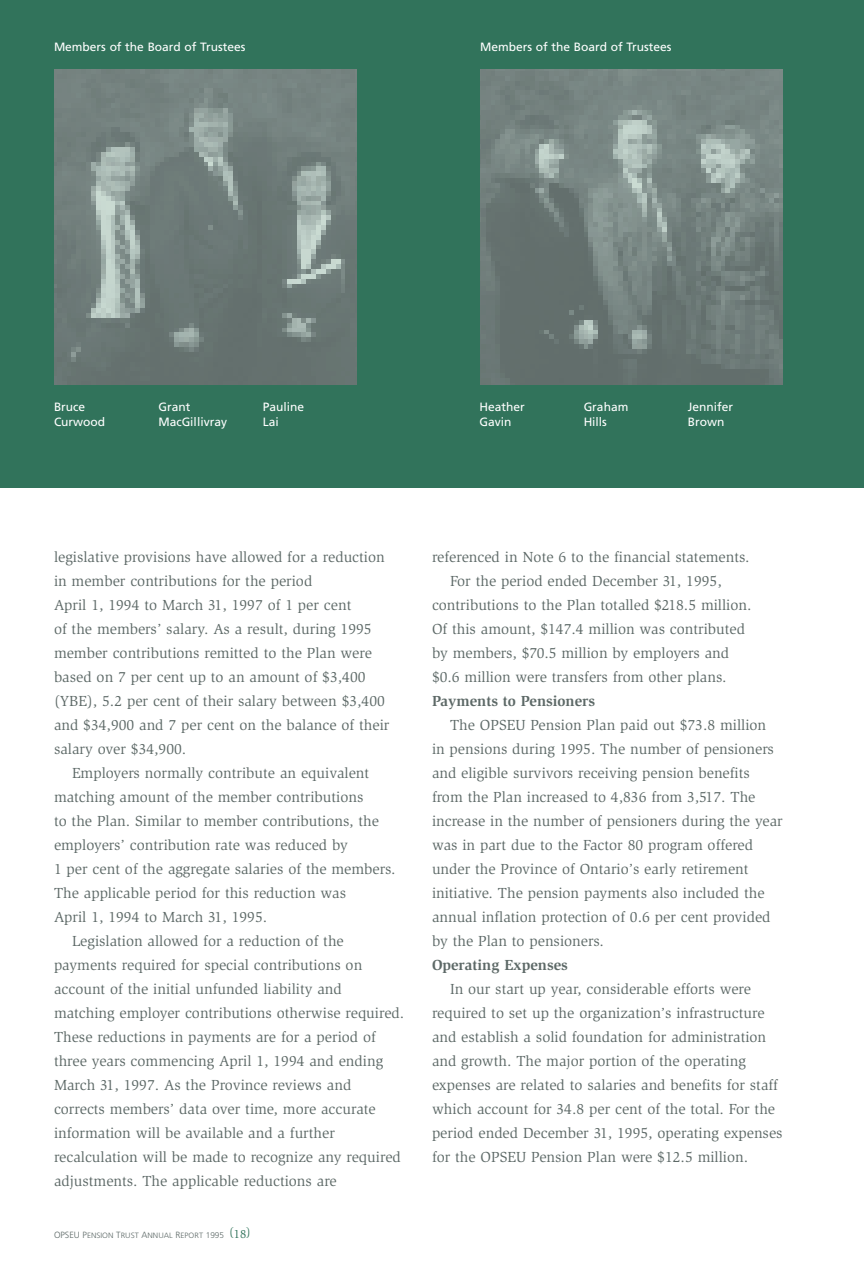
<style>
.page{position:relative;width:864px;height:1269px;background:#fff}
.page>*{position:absolute;margin:0;border:0;box-sizing:border-box;transform-origin:0 0}
.t1{font:15px/24px "Slimbach";color:#5d6967}
.t2{font:700 15px "Slimbach";color:#5d6967}
.t3{font:12px/15px "Frutiger";color:#fff}
.t4{font:300 7.65px "Frutiger";color:#5d6967;scale:1.06 1}
.s1{font-size:9px}
.s2{font-size:8.25px}
.s3{font-family:"Slimbach";font-weight:400;font-size:12px;color:#31735b}
</style>
<div class="page">
<div style="left:0;top:0;width:864px;height:488px;background:#31735b"></div>
<img style="left:54px;top:69px;width:303px;height:316px">
<img style="left:480px;top:69px;width:303px;height:316px">
<p class="t3" style="left:54px;top:40px;width:193px">Members of the Board of Trustees</p>
<p class="t3" style="left:480px;top:40px;width:193px">Members of the Board of Trustees</p>
<p class="t3" style="left:54px;top:400px;width:53px">Bruce<br>Curwood</p>
<p class="t3" style="left:158px;top:400px;width:70px">Grant<br>MacGillivray</p>
<p class="t3" style="left:263px;top:400px;width:43px">Pauline<br>Lai</p>
<p class="t3" style="left:480px;top:400px;width:47px">Heather<br>Gavin</p>
<p class="t3" style="left:584px;top:400px;width:46px">Graham<br>Hills</p>
<p class="t3" style="left:688px;top:400px;width:47px">Jennifer<br>Brown</p>
<p class="t1" style="left:54px;top:546px;width:337px">legislative provisions have allowed for a reduction in member contributions for the period<br>April 1, 1994 to March 31, 1997 of 1 per cent<br>of the members’ salary. As a result, during 1995 member contributions remitted to the Plan were based on 7 per cent up to an amount of $3,400 (YBE), 5.2 per cent of their salary between $3,400 and $34,900 and 7 per cent on the balance of their salary over $34,900.</p>
<p class="t1" style="left:72px;top:762px;width:299px">Employers normally contribute an equivalent</p>
<p class="t1" style="left:54px;top:786px;width:311px">matching amount of the member contributions</p>
<p class="t1" style="left:54px;top:810px;width:326px">to the Plan. Similar to member contributions, the</p>
<p class="t1" style="left:54px;top:834px;width:295px">employers’ contribution rate was reduced by</p>
<p class="t1" style="left:54px;top:858px;width:343px">1 per cent of the aggregate salaries of the members.</p>
<p class="t1" style="left:54px;top:882px;width:294px">The applicable period for this reduction was</p>
<p class="t1" style="left:54px;top:906px;width:215px">April 1, 1994 to March 31, 1995.</p>
<p class="t1" style="left:72px;top:930px;width:273px">Legislation allowed for a reduction of the</p>
<p class="t1" style="left:54px;top:954px;width:310px">payments required for special contributions on</p>
<p class="t1" style="left:54px;top:978px;width:289px">account of the initial unfunded liability and</p>
<p class="t1" style="left:54px;top:1002px;width:352px">matching employer contributions otherwise required.</p>
<p class="t1" style="left:54px;top:1026px;width:323px">These reductions in payments are for a period of</p>
<p class="t1" style="left:54px;top:1050px;width:331px">three years commencing April 1, 1994 and ending</p>
<p class="t1" style="left:54px;top:1074px;width:299px">March 31, 1997. As the Province reviews and</p>
<p class="t1" style="left:54px;top:1098px;width:323px">corrects members’ data over time, more accurate</p>
<p class="t1" style="left:54px;top:1122px;width:282px">information will be available and a further</p>
<p class="t1" style="left:54px;top:1146px;width:348px">recalculation will be made to recognize any required</p>
<p class="t1" style="left:54px;top:1170px;width:284px">adjustments. The applicable reductions are</p>
<p class="t4" style="left:54px;top:1232px;width:187px"><span class="s1">OPSEU P</span>ENSION <span class="s1">T</span>RUST <span class="s1">A</span>NNUAL <span class="s1">R</span>EPORT <span class="s2">1995</span> <span class="s3">(18)</span></p>
<p class="t1" style="left:432px;top:546px;width:319px">referenced in Note 6 to the financial statements.</p>
<p class="t1" style="left:450px;top:570px;width:273px">For the period ended December 31, 1995,</p>
<p class="t1" style="left:432px;top:594px;width:321px">contributions to the Plan totalled $218.5 million.</p>
<p class="t1" style="left:432px;top:618px;width:315px">Of this amount, $147.4 million was contributed</p>
<p class="t1" style="left:432px;top:642px;width:299px">by members, $70.5 million by employers and</p>
<p class="t1" style="left:432px;top:666px;width:296px">$0.6 million were transfers from other plans.</p>
<p class="t2" style="left:432px;top:695px;width:165px">Payments to Pensioners</p>
<p class="t1" style="left:432px;top:714px;width:352px;text-indent:18px">The OPSEU Pension Plan paid out $73.8 million<br>in pensions during 1995. The number of pensioners and eligible survivors receiving pension benefits from the Plan increased to 4,836 from 3,517. The increase in the number of pensioners during the year was in part due to the Factor 80 program offered under the Province of Ontario’s early retirement initiative. The pension payments also included the annual inflation protection of 0.6 per cent provided by the Plan to pensioners.</p>
<p class="t2" style="left:432px;top:959px;width:137px">Operating Expenses</p>
<p class="t1" style="left:432px;top:978px;width:352px;text-indent:18px">In our start up year, considerable efforts were required to set up the organization’s infrastructure and establish a solid foundation for administration and growth. The major portion of the operating expenses are related to salaries and benefits for staff which account for 34.8 per cent of the total. For the period ended December 31, 1995, operating expenses for the OPSEU Pension Plan were $12.5 million.</p>
</div>
